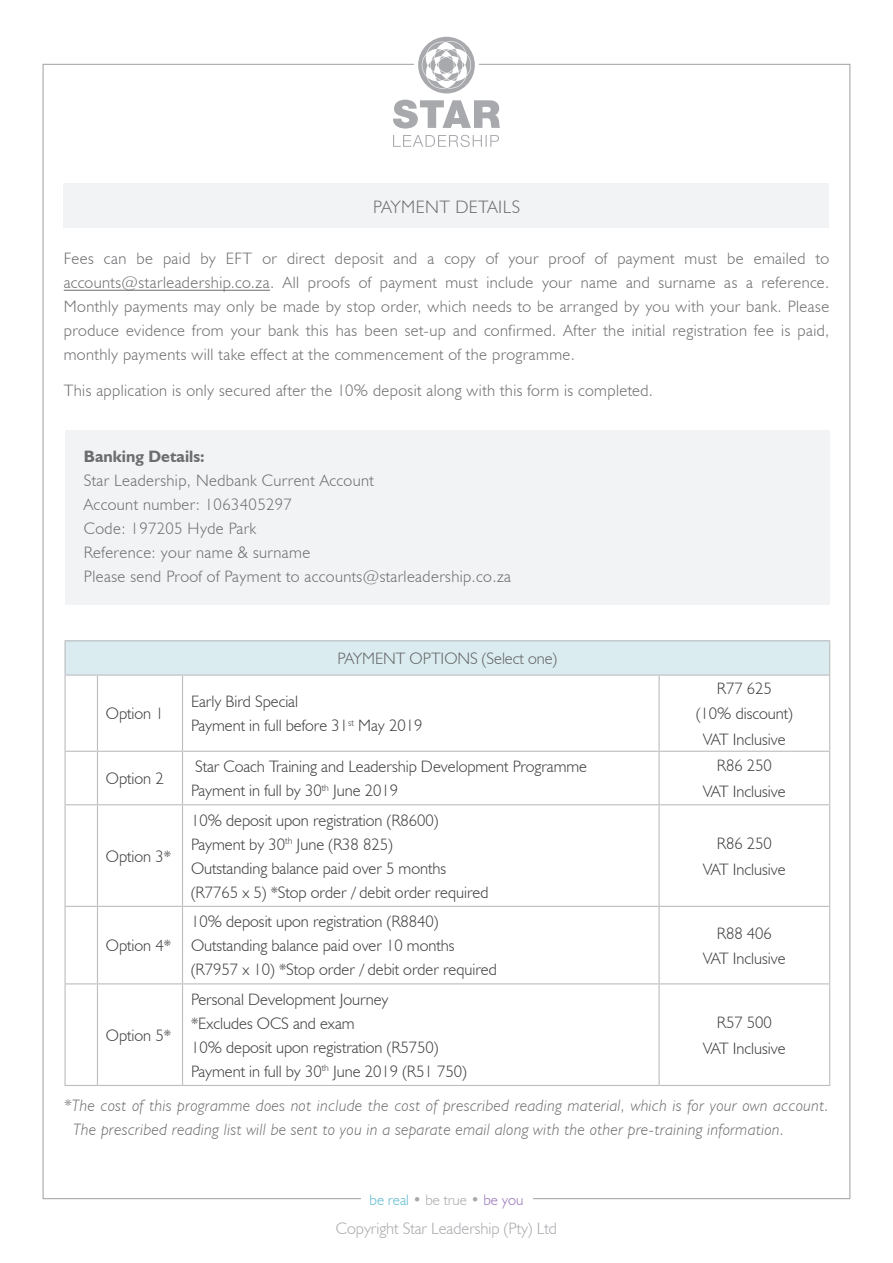
<style>
.page{position:relative;width:893px;height:1263px;background:#fff}
.page>*{position:absolute;margin:0;border:0;box-sizing:border-box;transform-origin:0 0}
.t1{font:300 18px "Humanist 521 BT";letter-spacing:.025em;color:#6c6d70}
.t2{font:300 16.5px/24px "Humanist 521 BT";letter-spacing:.025em;color:#6c6d70;text-align:justify}
.t3{font:300 16.5px/24px "Humanist 521 BT";color:#3e3e3f}
.t4{font:italic 300 16.5px/24px "Humanist 521 BT";letter-spacing:.025em;color:#6c6d70}
.t5{font:300 16.5px "Humanist 521 BT";color:#a8a9ad}
.t6{font:300 16.5px "Humanist 521 BT";color:#636366}
.t7{font:700 16.5px "Humanist 521 BT";color:#6c6d70}
.t8{font:300 15px "Humanist 521 BT";color:#a8a9ad}
.s1{color:#5bbace}
.s2{color:#9673b9}
</style>
<div class="page">
<svg style="left:418px;top:37px;width:57px;height:56px"></svg>
<svg style="left:393px;top:135px;width:106px;height:12px"></svg>
<svg style="left:393px;top:100px;width:107px;height:29px"></svg>
<div style="left:65px;top:641px;width:765px;height:34px;background:#daecef"></div>
<hr style="left:64px;top:640px;width:33px;height:1px;background:#bcbdc0">
<hr style="left:64px;top:641px;width:2px;height:33px;background:#bcbdc0">
<hr style="left:97px;top:640px;width:86px;height:1px;background:#bcbdc0">
<hr style="left:183px;top:640px;width:476px;height:1px;background:#bcbdc0">
<hr style="left:659px;top:640px;width:171px;height:1px;background:#bcbdc0">
<hr style="left:829px;top:641px;width:1px;height:33px;background:#bcbdc0">
<hr style="left:64px;top:674px;width:33px;height:2px;background:#bcbdc0">
<hr style="left:64px;top:676px;width:2px;height:75px;background:#bcbdc0">
<hr style="left:97px;top:674px;width:86px;height:2px;background:#bcbdc0">
<hr style="left:97px;top:676px;width:1px;height:75px;background:#bcbdc0">
<hr style="left:183px;top:674px;width:476px;height:2px;background:#bcbdc0">
<hr style="left:182px;top:676px;width:1px;height:75px;background:#bcbdc0">
<hr style="left:659px;top:674px;width:171px;height:2px;background:#bcbdc0">
<hr style="left:658px;top:676px;width:2px;height:75px;background:#bcbdc0">
<hr style="left:829px;top:676px;width:1px;height:75px;background:#bcbdc0">
<hr style="left:64px;top:751px;width:33px;height:1px;background:#bcbdc0">
<hr style="left:64px;top:752px;width:2px;height:52px;background:#bcbdc0">
<hr style="left:97px;top:751px;width:86px;height:1px;background:#bcbdc0">
<hr style="left:97px;top:752px;width:1px;height:52px;background:#bcbdc0">
<hr style="left:183px;top:751px;width:476px;height:1px;background:#bcbdc0">
<hr style="left:182px;top:752px;width:1px;height:52px;background:#bcbdc0">
<hr style="left:659px;top:751px;width:171px;height:1px;background:#bcbdc0">
<hr style="left:658px;top:752px;width:2px;height:52px;background:#bcbdc0">
<hr style="left:829px;top:752px;width:1px;height:52px;background:#bcbdc0">
<hr style="left:64px;top:804px;width:33px;height:1px;background:#bcbdc0">
<hr style="left:64px;top:805px;width:2px;height:101px;background:#bcbdc0">
<hr style="left:97px;top:804px;width:86px;height:1px;background:#bcbdc0">
<hr style="left:97px;top:805px;width:1px;height:101px;background:#bcbdc0">
<hr style="left:183px;top:804px;width:476px;height:1px;background:#bcbdc0">
<hr style="left:182px;top:805px;width:1px;height:101px;background:#bcbdc0">
<hr style="left:659px;top:804px;width:171px;height:1px;background:#bcbdc0">
<hr style="left:658px;top:805px;width:2px;height:101px;background:#bcbdc0">
<hr style="left:829px;top:805px;width:1px;height:101px;background:#bcbdc0">
<hr style="left:64px;top:906px;width:33px;height:1px;background:#bcbdc0">
<hr style="left:64px;top:907px;width:2px;height:76px;background:#bcbdc0">
<hr style="left:97px;top:906px;width:86px;height:1px;background:#bcbdc0">
<hr style="left:97px;top:907px;width:1px;height:76px;background:#bcbdc0">
<hr style="left:183px;top:906px;width:476px;height:1px;background:#bcbdc0">
<hr style="left:182px;top:907px;width:1px;height:76px;background:#bcbdc0">
<hr style="left:659px;top:906px;width:171px;height:1px;background:#bcbdc0">
<hr style="left:658px;top:907px;width:2px;height:76px;background:#bcbdc0">
<hr style="left:829px;top:907px;width:1px;height:76px;background:#bcbdc0">
<hr style="left:64px;top:983px;width:33px;height:1px;background:#bcbdc0">
<hr style="left:64px;top:984px;width:2px;height:101px;background:#bcbdc0">
<hr style="left:97px;top:983px;width:86px;height:1px;background:#bcbdc0">
<hr style="left:97px;top:984px;width:1px;height:101px;background:#bcbdc0">
<hr style="left:183px;top:983px;width:476px;height:1px;background:#bcbdc0">
<hr style="left:182px;top:984px;width:1px;height:101px;background:#bcbdc0">
<hr style="left:659px;top:983px;width:171px;height:1px;background:#bcbdc0">
<hr style="left:658px;top:984px;width:2px;height:101px;background:#bcbdc0">
<hr style="left:829px;top:984px;width:1px;height:101px;background:#bcbdc0">
<hr style="left:64px;top:1085px;width:33px;height:1px;background:#bcbdc0">
<hr style="left:97px;top:1085px;width:86px;height:1px;background:#bcbdc0">
<hr style="left:183px;top:1085px;width:476px;height:1px;background:#bcbdc0">
<hr style="left:659px;top:1085px;width:171px;height:1px;background:#bcbdc0">
<div style="left:64px;top:184px;width:765px;height:44px;background:#f2f3f4"></div>
<hr style="left:64px;top:290px;width:206px;height:1px;background:#6c6d70">
<div style="left:65px;top:430px;width:764px;height:175px;background:#f2f3f4"></div>
<p class="t1" style="left:373px;top:196px;width:148px">PAYMENT DETAILS</p>
<p class="t2" style="left:64px;top:246px;width:767px">Fees can be paid by EFT or direct deposit and a copy of your proof of payment must be emailed to accounts@starleadership.co.za. All proofs of payment must include your name and surname as a reference.<br>Monthly payments may only be made by stop order, which needs to be arranged by you with your bank. Please produce evidence from your bank this has been set-up and confirmed. After the initial registration fee is paid, monthly payments will take effect at the commencement of the programme.</p>
<p class="t2" style="left:64px;top:378px;width:591px">This application is only secured after the 10% deposit along with this form is completed.</p>
<p class="t7" style="left:84px;top:446px;width:122px">Banking Details:</p>
<p class="t2" style="left:84px;top:468px;width:429px;text-align:left">Star Leadership, Nedbank Current Account<br>Account number: 1063405297<br>Code: 197205 Hyde Park<br>Reference: your name &amp; surname<br>Please send Proof of Payment to accounts@starleadership.co.za</p>
<p class="t6" style="left:338px;top:648px;width:221px">PAYMENT OPTIONS (Select one)</p>
<p class="t3" style="left:106px;top:701px;width:59px">Option 1</p>
<p class="t3" style="left:191px;top:689px;width:233px">Early Bird Special<br>Payment in full before 31<sup>st</sup> May 2019</p>
<p class="t3" style="left:696px;top:675px;width:98px;line-height:25.8px;text-align:center">R77 625<br>(10% discount)<br>VAT Inclusive</p>
<p class="t3" style="left:106px;top:766px;width:59px">Option 2</p>
<p class="t3" style="left:106px;top:844px;width:67px">Option 3*</p>
<p class="t3" style="left:106px;top:933px;width:67px">Option 4*</p>
<p class="t3" style="left:106px;top:1023px;width:67px">Option 5*</p>
<p class="t3" style="left:191px;top:754px;width:398px">Star Coach Training and Leadership Development Programme<br>Payment in full by 30<sup>th</sup> June 2019</p>
<p class="t3" style="left:703px;top:752px;width:84px;line-height:25.8px;text-align:center">R86 250<br>VAT Inclusive</p>
<p class="t3" style="left:191px;top:808px;width:299px">10% deposit upon registration (R8600)<br>Payment by 30<sup>th</sup> June (R38 825)<br>Outstanding balance paid over 5 months (R7765 x 5) *Stop order / debit order required</p>
<p class="t3" style="left:703px;top:830px;width:84px;line-height:25.8px;text-align:center">R86 250<br>VAT Inclusive</p>
<p class="t3" style="left:191px;top:909px;width:307px">10% deposit upon registration (R8840)<br>Outstanding balance paid over 10 months (R7957 x 10) *Stop order / debit order required</p>
<p class="t3" style="left:703px;top:920px;width:84px;line-height:25.8px;text-align:center">R88 406<br>VAT Inclusive</p>
<p class="t3" style="left:191px;top:987px;width:277px">Personal Development Journey<br>*Excludes OCS and exam<br>10% deposit upon registration (R5750)<br>Payment in full by 30<sup>th</sup> June 2019 (R51 750)</p>
<p class="t3" style="left:703px;top:1009px;width:84px;line-height:25.8px;text-align:center">R57 500<br>VAT Inclusive</p>
<p class="t4" style="left:73px;top:1093px;width:757px;text-indent:-9px">*The cost of this programme does not include the cost of prescribed reading material, which is for your own account.<br>The prescribed reading list will be sent to you in a separate email along with the other pre-training information.</p>
<p class="t8" style="left:370px;top:1190px;width:155px"><span class="s1">be real</span> • be true • <span class="s2">be you</span></p>
<p class="t5" style="left:336px;top:1218px;width:223px">Copyright Star Leadership (Pty) Ltd</p>
</div>
